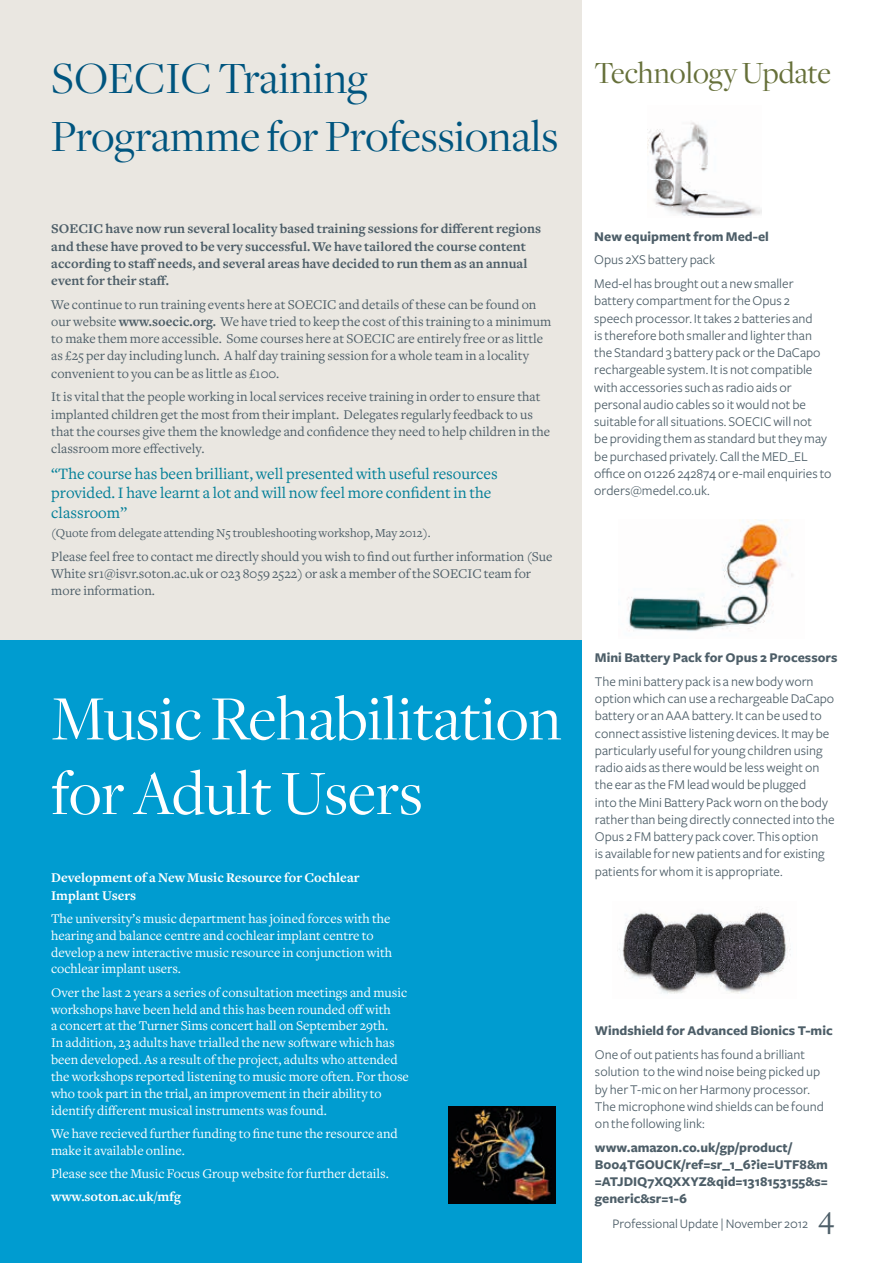
<style>
.page{position:relative;width:885px;height:1263px;background:#fff}
.page>*{position:absolute;margin:0;border:0;box-sizing:border-box;transform-origin:0 0}
.t1{font:65.4px/74.6px "Freight Disp";color:#fff}
.t2{font:46.35px/57.2px "Freight Disp";color:#00557f}
.t3{font:33px "Freight Text";color:#4d5e68}
.t4{font:31.95px "Freight Disp";color:#66703a}
.t5{font:16.5px/19.5px "Freight Text";color:#007e98}
.t6{font:13.8px/17.2px "Freight Sans";color:#4d5e68}
.t7{font:13.8px/17.2px "Freight Text";color:#4d5e68}
.t8{font:13.8px/16.8px "Freight Text";color:#fff}
.t9{font:700 13.8px/17.2px "Freight Text";color:#4d5e68}
.t10{font:700 13.8px/17.2px "Freight Sans";color:#4d5e68}
.t11{font:700 13.8px/17.2px "Freight Text";color:#fff}
.t12{font:13.5px "Freight Sans";color:#4d5e68}
.t13{font:12.75px "Freight Text";color:#4d5e68}
.s1{font-weight:700}
</style>
<div class="page">
<div style="left:0;top:0;width:581px;height:640px;background:#eae7e1"></div>
<div style="left:0;top:640px;width:581px;height:623px;background:#009cd0"></div>
<img style="left:627px;top:519px;width:166px;height:113px">
<img style="left:647px;top:122px;width:114px;height:95px">
<img style="left:617px;top:908px;width:174px;height:86px">
<img style="left:449px;top:1106px;width:106px;height:97px">
<h2 class="t2" style="left:51px;top:51px;width:509px">SOECIC Training<br>Programme for Professionals</h2>
<h3 class="t4" style="left:594px;top:55px;width:238px">Technology Update</h3>
<p class="t9" style="left:51px;top:220px;width:491px">SOECIC have now run several locality based training sessions for different regions and these have proved to be very successful. We have tailored the course content according to staff needs, and several areas have decided to run them as an annual event for their staff.</p>
<p class="t7" style="left:51px;top:296px;width:501px">We continue to run training events here at SOECIC and details of these can be found on our website <span class="s1">www.soecic.org.</span> We have tried to keep the cost of this training to a minimum to make them more accessible. Some courses here at SOECIC are entirely free or as little as £25 per day including lunch. A half day training session for a whole team in a locality convenient to you can be as little as £100.</p>
<p class="t7" style="left:51px;top:388px;width:500px">It is vital that the people working in local services receive training in order to ensure that implanted children get the most from their implant. Delegates regularly feedback to us that the courses give them the knowledge and confidence they need to help children in the classroom more effectively.</p>
<p class="t5" style="left:51px;top:464px;width:448px">“The course has been brilliant, well presented with useful resources provided. I have learnt a lot and will now feel more confident in the classroom”</p>
<p class="t13" style="left:51px;top:526px;width:381px">(Quote from delegate attending N5 troubleshooting workshop, May 2012).</p>
<p class="t7" style="left:51px;top:548px;width:502px">Please feel free to contact me directly should you wish to find out further information (Sue<br>White sr1@isvr.soton.ac.uk or 023 8059 2522) or ask a member of the SOECIC team for more information.</p>
<h1 class="t1" style="left:51px;top:683px;width:511px">Music Rehabilitation for Adult Users</h1>
<p class="t11" style="left:51px;top:869px;width:310px">Development of a New Music Resource for Cochlear<br>Implant Users</p>
<p class="t8" style="left:51px;top:910px;width:342px">The university’s music department has joined forces with the hearing and balance centre and cochlear implant centre to develop a new interactive music resource in conjunction with cochlear implant users.</p>
<p class="t8" style="left:51px;top:984px;width:359px">Over the last 2 years a series of consultation meetings and music workshops have been held and this has been rounded off with<br>a concert at the Turner Sims concert hall on September 29th.<br>In addition, 23 adults have trialled the new software which has been developed. As a result of the project, adults who attended the workshops reported listening to music more often. For those who took part in the trial, an improvement in their ability to identify different musical instruments was found.</p>
<p class="t8" style="left:51px;top:1125px;width:348px">We have recieved further funding to fine tune the resource and make it available online.</p>
<p class="t8" style="left:51px;top:1165px;width:339px">Please see the Music Focus Group website for further details.</p>
<p class="t11" style="left:51px;top:1188px;width:131px">www.soton.ac.uk/mfg</p>
<p class="t10" style="left:594px;top:228px;width:176px">New equipment from Med-el</p>
<p class="t6" style="left:594px;top:248px;width:201px;line-height:23.7px">Opus 2XS battery pack<br>Med-el has brought out a new smaller</p>
<p class="t6" style="left:594px;top:292px;width:239px">battery compartment for the Opus 2 speech processor. It takes 2 batteries and<br>is therefore both smaller and lighter than the Standard 3 battery pack or the DaCapo rechargeable system. It is not compatible with accessories such as radio aids or personal audio cables so it would not be suitable for all situations. SOECIC will not<br>be providing them as standard but they may be purchased privately. Call the MED_EL office on 01226 242874 or e-mail enquiries to orders@medel.co.uk.</p>
<p class="t10" style="left:595px;top:650px;width:244px">Mini Battery Pack for Opus 2 Processors</p>
<p class="t6" style="left:595px;top:673px;width:241px">The mini battery pack is a new body worn option which can use a rechargeable DaCapo battery or an AAA battery. It can be used to connect assistive listening devices. It may be particularly useful for young children using radio aids as there would be less weight on the ear as the FM lead would be plugged<br>into the Mini Battery Pack worn on the body rather than being directly connected into the Opus 2 FM battery pack cover. This option<br>is available for new patients and for existing patients for whom it is appropriate.</p>
<p class="t10" style="left:595px;top:1023px;width:239px">Windshield for Advanced Bionics T-mic</p>
<p class="t6" style="left:595px;top:1046px;width:230px">One of out patients has found a brilliant solution to the wind noise being picked up by her T-mic on her Harmony processor.<br>The microphone wind shields can be found on the following link:</p>
<p class="t10" style="left:595px;top:1139px;width:234px">www.amazon.co.uk/gp/product/<br>B004TGOUCK/ref=sr_1_6?ie=UTF8&amp;m =ATJDIQ7XQXXYZ&amp;qid=1318153155&amp;s= generic&amp;sr=1-6</p>
<p class="t12" style="left:612px;top:1216px;width:197px">Professional Update | November 2012</p>
<h3 class="t3" style="left:818px;top:1199px;width:17px">4</h3>
</div>
